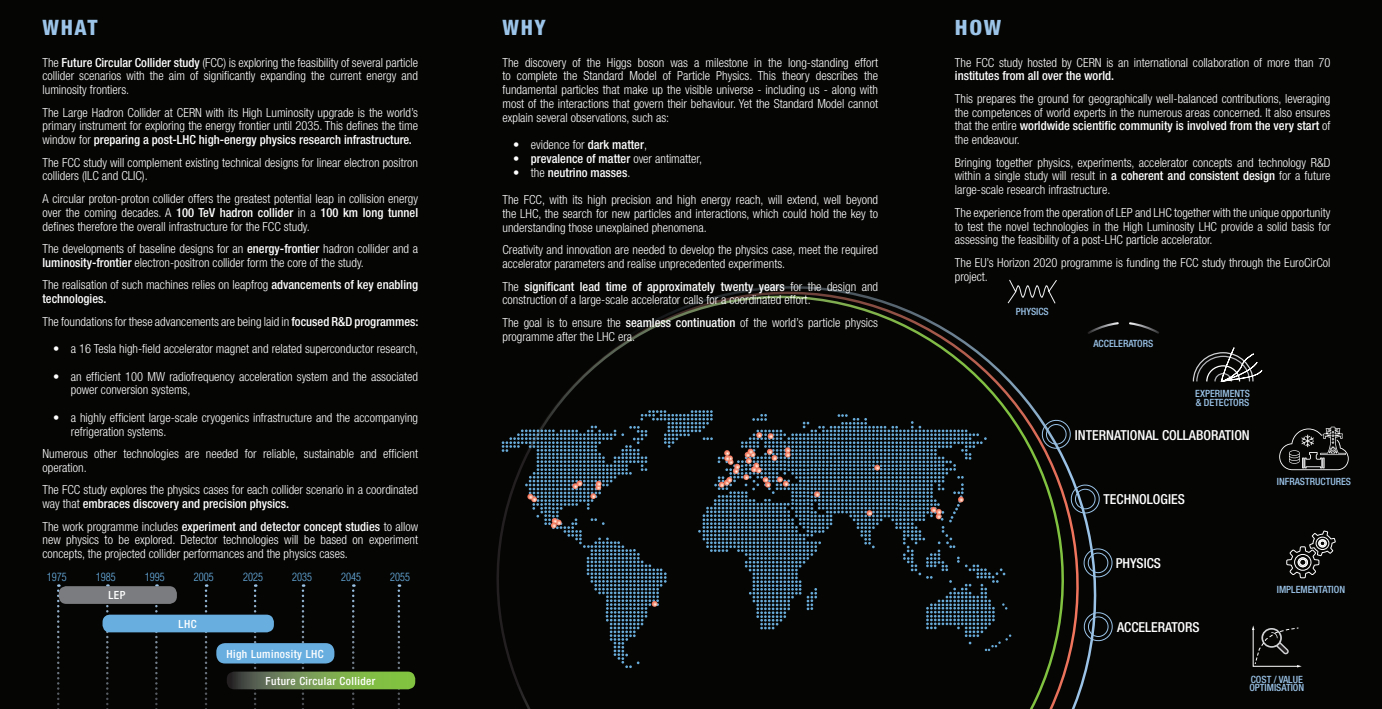
<style>
.page{position:relative;width:1382px;height:709px;background:#050504}
.page>*{position:absolute;margin:0;border:0;box-sizing:border-box;transform-origin:0 0}
.t1{font:800 condensed 21.25px "Helvetica Neue";letter-spacing:.08em;color:#9bc4e8}
.t2{font:800 condensed 21.12px "Helvetica Neue";color:#9bc4e8;scale:1.06 1}
.t3{font:500 condensed 13.75px "Helvetica Neue";color:#fff}
.Paragraph_Style_1{font:300 condensed 12.5px/13.8px "Helvetica Neue";color:#fff}
.Paragraph_Style_1-2{font:500 condensed 12.5px "Helvetica Neue";color:#fff}
.t4{font:500 condensed 11.25px "Helvetica Neue";letter-spacing:.04em;color:#fff}
.t5{font:300 condensed 11.25px "Helvetica";color:#68aedf}
.t6{font:500 condensed 10px "Helvetica Neue";color:#9bc4e8}
.s1{font-weight:500}
.s2{font-weight:300}
</style>
<div class="page">
<div style="left:451px;top:245px;width:686px;height:464px;background:#050504"></div>
<div style="left:451px;top:252px;width:667px;height:457px;background:#050504"></div>
<div style="left:458px;top:258px;width:644px;height:451px;background:#050504"></div>
<svg style="left:1040px;top:418px;width:31px;height:32px"></svg>
<svg style="left:1069px;top:483px;width:31px;height:32px"></svg>
<svg style="left:1083px;top:610px;width:30px;height:32px"></svg>
<svg style="left:1082px;top:547px;width:31px;height:32px"></svg>
<svg style="left:57px;top:584px;width:2px;height:125px"></svg>
<svg style="left:106px;top:584px;width:3px;height:125px"></svg>
<svg style="left:155px;top:584px;width:3px;height:125px"></svg>
<svg style="left:205px;top:584px;width:2px;height:125px"></svg>
<div style="left:59px;top:586px;width:118px;height:18px;background:#7a7c7f;border-radius:8px"></div>
<div style="left:103px;top:614px;width:171px;height:18px;background:#68aedf;border-radius:7px"></div>
<div style="left:216px;top:643px;width:118px;height:20px;background:#68aedf;border-radius:9px"></div>
<svg style="left:227px;top:584px;width:188px;height:125px;background:#22302b"></svg>
<svg style="left:502px;top:410px;width:509px;height:258px;background:#131b1f"></svg>
<svg style="left:1007px;top:279px;width:51px;height:25px"></svg>
<svg style="left:1286px;top:530px;width:50px;height:48px;background:#303030"></svg>
<svg style="left:1252px;top:625px;width:50px;height:42px;background:#222221"></svg>
<svg style="left:1192px;top:347px;width:70px;height:36px;background:#313130"></svg>
<svg style="left:1129px;top:322px;width:30px;height:12px"></svg>
<svg style="left:1087px;top:322px;width:32px;height:12px"></svg>
<svg style="left:1279px;top:426px;width:70px;height:44px;background:#2d2d2c"></svg>
<p class="t1" style="left:43px;top:14px;width:57px">WHAT</p>
<p class="t2" style="left:955px;top:14px;width:45px">HOW</p>
<p class="Paragraph_Style_1" style="left:43px;top:55px;width:377px;text-align:justify">The <span class="s1">Future Circular Collider study</span> (FCC) is exploring the feasibility of several particle collider scenarios with the aim of significantly expanding the current energy and luminosity frontiers.</p>
<p class="Paragraph_Style_1" style="left:43px;top:105px;width:377px;text-align:justify">The Large Hadron Collider at CERN with its High Luminosity upgrade is the world’s primary instrument for exploring the energy frontier until 2035. This defines the time window for <span class="s1">preparing a post-LHC high-energy physics research infrastructure.</span></p>
<p class="Paragraph_Style_1" style="left:43px;top:155px;width:377px">The FCC study will complement existing technical designs for linear electron positron colliders (ILC and CLIC).</p>
<p class="Paragraph_Style_1" style="left:43px;top:191px;width:377px;text-align:justify">A circular proton-proton collider offers the greatest potential leap in collision energy over the coming decades. A <span class="s1">100 TeV hadron collider</span> in a <span class="s1">100 km long tunnel </span>defines therefore the overall infrastructure for the FCC study.</p>
<p class="Paragraph_Style_1" style="left:43px;top:241px;width:377px">The developments of baseline designs for an <span class="s1">energy-frontier</span> hadron collider and a <span class="s1">luminosity-frontier</span> electron-positron collider form the core of the study.</p>
<p class="Paragraph_Style_1" style="left:43px;top:278px;width:377px">The realisation of such machines relies on leapfrog <span class="s1">advancements of key enabling technologies.</span></p>
<p class="Paragraph_Style_1" style="left:43px;top:314px;width:378px">The foundations for these advancements are being laid in <span class="s1">focused R&amp;D programmes:</span></p>
<p class="Paragraph_Style_1" style="left:53px;top:341px;width:367px">• a 16 Tesla high-field accelerator magnet and related superconductor research,</p>
<p class="Paragraph_Style_1" style="left:71px;top:369px;width:349px;text-indent:-18px">• an efficient 100 MW radiofrequency acceleration system and the associated power conversion systems,</p>
<p class="Paragraph_Style_1" style="left:71px;top:410px;width:349px;text-indent:-18px">• a highly efficient large-scale cryogenics infrastructure and the accompanying refrigeration systems.</p>
<p class="Paragraph_Style_1" style="left:43px;top:446px;width:377px">Numerous other technologies are needed for reliable, sustainable and efficient operation.</p>
<p class="Paragraph_Style_1" style="left:43px;top:483px;width:377px">The FCC study explores the physics cases for each collider scenario in a coordinated way that <span class="s1">embraces discovery and precision physics.</span></p>
<p class="Paragraph_Style_1" style="left:43px;top:519px;width:377px;text-align:justify">The work programme includes <span class="s1">experiment and detector concept studies</span> to allow new physics to be explored. Detector technologies will be based on experiment concepts, the projected collider performances and the physics cases.</p>
<p class="t1" style="left:502px;top:14px;width:45px">WHY</p>
<p class="Paragraph_Style_1" style="left:502px;top:55px;width:377px;text-align:justify">The discovery of the Higgs boson was a milestone in the long-standing effort to complete the Standard Model of Particle Physics. This theory describes the fundamental particles that make up the visible universe - including us - along with most of the interactions that govern their behaviour. Yet the Standard Model cannot explain several observations, such as:</p>
<p class="Paragraph_Style_1" style="left:513px;top:138px;width:135px">• evidence for <span class="s1">dark matter</span>,</p>
<p class="Paragraph_Style_1-2" style="left:513px;top:151px;width:191px"><span class="s2">•</span> prevalence of matter <span class="s2">over antimatter,</span></p>
<p class="Paragraph_Style_1-2" style="left:513px;top:165px;width:119px"><span class="s2">• the</span> neutrino masses<span class="s2">.</span></p>
<p class="Paragraph_Style_1" style="left:502px;top:193px;width:377px;text-align:justify">The FCC, with its high precision and high energy reach, will extend, well beyond the LHC, the search for new particles and interactions, which could hold the key to understanding those unexplained phenomena.</p>
<p class="Paragraph_Style_1" style="left:502px;top:243px;width:377px">Creativity and innovation are needed to develop the physics case, meet the required accelerator parameters and realise unprecedented experiments.</p>
<p class="Paragraph_Style_1" style="left:502px;top:279px;width:377px">The <span class="s1">significant lead time of approximately twenty years</span> for the design and construction of a large-scale accelerator calls for a coordinated effort.</p>
<p class="Paragraph_Style_1" style="left:502px;top:315px;width:377px">The goal is to ensure the <span class="s1">seamless continuation</span> of the world’s particle physics programme after the LHC era.</p>
<p class="Paragraph_Style_1" style="left:955px;top:55px;width:377px">The FCC study hosted by CERN is an international collaboration of more than 70 <span class="s1">institutes from all over the world.</span></p>
<p class="Paragraph_Style_1" style="left:955px;top:91px;width:377px;text-align:justify">This prepares the ground for geographically well-balanced contributions, leveraging the competences of world experts in the numerous areas concerned. It also ensures that the entire <span class="s1">worldwide scientific community is involved from the very start</span> of the endeavour.</p>
<p class="Paragraph_Style_1" style="left:955px;top:155px;width:377px;text-align:justify">Bringing together physics, experiments, accelerator concepts and technology R&amp;D within a single study will result in <span class="s1">a coherent and consistent design</span> for a future large-scale research infrastructure.</p>
<p class="Paragraph_Style_1" style="left:955px;top:205px;width:377px;text-align:justify">The experience from the operation of LEP and LHC together with the unique opportunity to test the novel technologies in the High Luminosity LHC provide a solid basis for assessing the feasibility of a post-LHC particle accelerator.</p>
<p class="Paragraph_Style_1" style="left:955px;top:255px;width:377px">The EU’s Horizon 2020 programme is funding the FCC study through the EuroCirCol project.</p>
<p class="t6" style="left:1016px;top:305px;width:34px">PHYSICS</p>
<p class="t6" style="left:1093px;top:338px;width:61px">ACCELERATORS</p>
<p class="t6" style="left:1195px;top:387px;width:56px">EXPERIMENTS</p>
<p class="t6" style="left:1196px;top:396px;width:55px">&amp; DETECTORS</p>
<p class="t3" style="left:1075px;top:426px;width:176px">INTERNATIONAL COLLABORATION</p>
<p class="t6" style="left:1277px;top:475px;width:76px">INFRASTRUCTURES</p>
<p class="t3" style="left:1103px;top:491px;width:83px">TECHNOLOGIES</p>
<p class="t3" style="left:1116px;top:555px;width:47px">PHYSICS</p>
<p class="t5" style="left:47px;top:569px;width:21px">1975</p>
<p class="t5" style="left:96px;top:569px;width:21px">1985</p>
<p class="t5" style="left:145px;top:569px;width:21px">1995</p>
<p class="t5" style="left:194px;top:569px;width:21px">2005</p>
<p class="t5" style="left:243px;top:569px;width:21px">2025</p>
<p class="t5" style="left:292px;top:569px;width:21px">2035</p>
<p class="t5" style="left:341px;top:569px;width:21px">2045</p>
<p class="t5" style="left:390px;top:569px;width:21px">2055</p>
<p class="t4" style="left:108px;top:588px;width:18px">LEP</p>
<p class="t4" style="left:179px;top:617px;width:19px">LHC</p>
<p class="t4" style="left:226px;top:647px;width:99px">High Luminosity LHC</p>
<p class="t4" style="left:266px;top:674px;width:111px">Future Circular Collider</p>
<p class="t3" style="left:1117px;top:618px;width:84px">ACCELERATORS</p>
<p class="t6" style="left:1277px;top:583px;width:70px">IMPLEMENTATION</p>
<p class="t6" style="left:1251px;top:673px;width:54px">COST / VALUE</p>
<p class="t6" style="left:1249px;top:681px;width:56px">OPTIMISATION</p>
</div>
